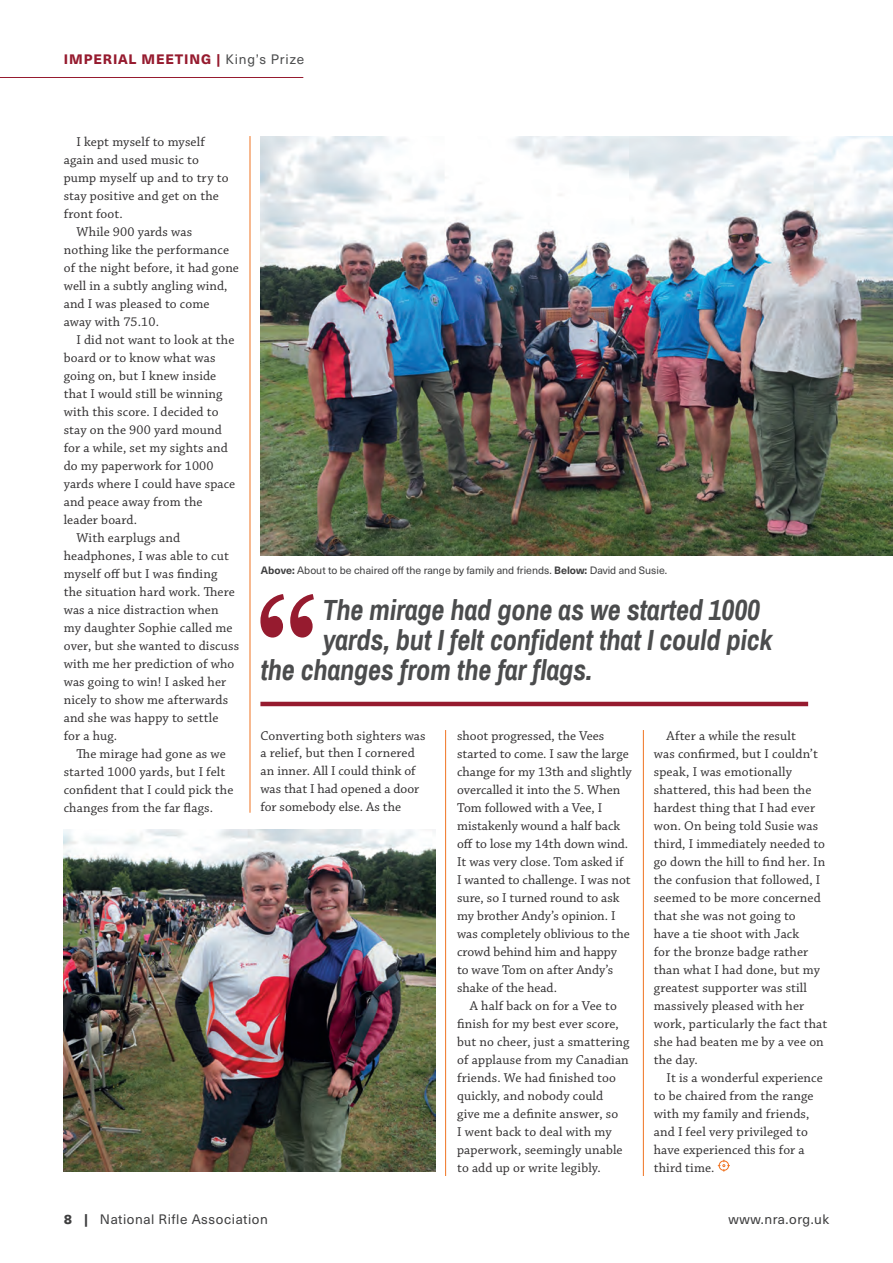
<style>
.page{position:relative;width:893px;height:1263px;background:#fff}
.page>*{position:absolute;margin:0;border:0;box-sizing:border-box;transform-origin:0 0}
.t1{font:italic 700 28.5px "Archivo Narrow";letter-spacing:-.01em;color:#4b4c4d}
.t2{font:13.5px/18px "Chaparral Pro";letter-spacing:.01em;color:#312f30}
.t3{font:13.5px "Neue Haas Unica W1 G";letter-spacing:.04em;color:#3e3e3f}
.t4{font:800 13.5px "Neue Haas Unica W1 G";letter-spacing:.07em;color:#961b2f}
.t5{font:10.5px "Neue Haas Unica W1 G";color:#3e3e3f}
.s1{font-weight:400;color:#4b4c4d}
.s2{font-weight:700}
.s3{font-weight:800}
</style>
<div class="page">
<img style="left:260px;top:136px;width:633px;height:420px">
<img style="left:64px;top:830px;width:372px;height:341px">
<hr style="left:260px;top:702px;width:548px;height:4px;background:#961b2f">
<svg style="left:260px;top:594px;width:54px;height:43px"></svg>
<svg style="left:718px;top:1159px;width:12px;height:13px"></svg>
<hr style="left:445px;top:730px;width:1px;height:446px;background:#f07422">
<hr style="left:250px;top:136px;width:1px;height:677px;background:#f07422">
<hr style="left:643px;top:730px;width:1px;height:446px;background:#f07422">
<hr style="left:0;top:77px;width:303px;height:1px;background:#961b2f">
<p class="t4" style="left:64px;top:49px;width:242px">IMPERIAL MEETING | <span class="s1">King’s Prize</span></p>
<p class="t2" style="left:76px;top:133px;width:130px">I kept myself to myself</p>
<p class="t2" style="left:64px;top:151px;width:137px">again and used music to</p>
<p class="t2" style="left:64px;top:169px;width:166px">pump myself up and to try to</p>
<p class="t2" style="left:64px;top:187px;width:157px">stay positive and get on the</p>
<p class="t2" style="left:64px;top:205px;width:61px">front foot.</p>
<p class="t2" style="left:76px;top:223px;width:117px">While 900 yards was</p>
<p class="t2" style="left:64px;top:241px;width:167px">nothing like the performance</p>
<p class="t2" style="left:64px;top:259px;width:177px">of the night before, it had gone</p>
<p class="t2" style="left:64px;top:277px;width:165px">well in a subtly angling wind,</p>
<p class="t2" style="left:64px;top:295px;width:147px">and I was pleased to come</p>
<p class="t2" style="left:64px;top:313px;width:97px">away with 75.10.</p>
<p class="t2" style="left:76px;top:331px;width:159px">I did not want to look at the</p>
<p class="t2" style="left:64px;top:349px;width:153px">board or to know what was</p>
<p class="t2" style="left:64px;top:367px;width:154px">going on, but I knew inside</p>
<p class="t2" style="left:64px;top:385px;width:160px">that I would still be winning</p>
<p class="t2" style="left:64px;top:403px;width:156px">with this score. I decided to</p>
<p class="t2" style="left:64px;top:421px;width:160px">stay on the 900 yard mound</p>
<p class="t2" style="left:64px;top:439px;width:166px">for a while, set my sights and</p>
<p class="t2" style="left:64px;top:457px;width:151px">do my paperwork for 1000</p>
<p class="t2" style="left:64px;top:475px;width:173px">yards where I could have space</p>
<p class="t2" style="left:64px;top:493px;width:140px">and peace away from the</p>
<p class="t2" style="left:64px;top:511px;width:75px">leader board.</p>
<p class="t2" style="left:76px;top:529px;width:105px">With earplugs and</p>
<p class="t2" style="left:64px;top:547px;width:167px">headphones, I was able to cut</p>
<p class="t2" style="left:64px;top:565px;width:155px">myself off but I was finding</p>
<p class="t2" style="left:64px;top:583px;width:172px">the situation hard work. There</p>
<p class="t2" style="left:64px;top:601px;width:156px">was a nice distraction when</p>
<p class="t2" style="left:64px;top:619px;width:170px">my daughter Sophie called me</p>
<p class="t2" style="left:64px;top:637px;width:177px">over, but she wanted to discuss</p>
<p class="t2" style="left:64px;top:655px;width:172px">with me her prediction of who</p>
<p class="t2" style="left:64px;top:673px;width:164px">was going to win! I asked her</p>
<p class="t2" style="left:64px;top:691px;width:166px">nicely to show me afterwards</p>
<p class="t2" style="left:64px;top:709px;width:156px">and she was happy to settle</p>
<p class="t2" style="left:64px;top:727px;width:55px">for a hug.</p>
<p class="t2" style="left:76px;top:745px;width:151px">The mirage had gone as we</p>
<p class="t2" style="left:64px;top:763px;width:163px">started 1000 yards, but I felt</p>
<p class="t2" style="left:64px;top:781px;width:171px">confident that I could pick the</p>
<p class="t2" style="left:64px;top:799px;width:151px">changes from the far flags.</p>
<p class="t5" style="left:261px;top:562px;width:408px"><span class="s2">Above:</span> About to be chaired off the range by family and friends. <span class="s2">Below:</span> David and Susie.</p>
<h1 class="t1" style="left:322px;top:590px;width:439px">The mirage had gone as we started 1000</h1>
<h1 class="t1" style="left:322px;top:620px;width:452px">yards, but I felt confident that I could pick</h1>
<h1 class="t1" style="left:260px;top:650px;width:333px">the changes from the far flags.</h1>
<p class="t2" style="left:260px;top:727px;width:167px">Converting both sighters was a relief, but then I cornered an inner. All I could think of was that I had opened a door for somebody else. As the</p>
<p class="t2" style="left:457px;top:727px;width:176px">shoot progressed, the Vees started to come. I saw the large change for my 13th and slightly overcalled it into the 5. When<br>Tom followed with a Vee, I mistakenly wound a half back off to lose my 14th down wind.<br>It was very close. Tom asked if<br>I wanted to challenge. I was not sure, so I turned round to ask my brother Andy’s opinion. I was completely oblivious to the crowd behind him and happy to wave Tom on after Andy’s shake of the head.</p>
<p class="t2" style="left:457px;top:997px;width:174px;text-indent:13px">A half back on for a Vee to finish for my best ever score, but no cheer, just a smattering of applause from my Canadian friends. We had finished too quickly, and nobody could<br>give me a definite answer, so<br>I went back to deal with my paperwork, seemingly unable to add up or write legibly.</p>
<p class="t2" style="left:654px;top:727px;width:175px;text-indent:13px">After a while the result<br>was confirmed, but I couldn’t speak, I was emotionally shattered, this had been the hardest thing that I had ever won. On being told Susie was third, I immediately needed to go down the hill to find her. In the confusion that followed, I seemed to be more concerned that she was not going to<br>have a tie shoot with Jack<br>for the bronze badge rather than what I had done, but my greatest supporter was still massively pleased with her work, particularly the fact that she had beaten me by a vee on the day.</p>
<p class="t2" style="left:654px;top:1069px;width:170px;text-indent:13px">It is a wonderful experience to be chaired from the range with my family and friends, and I feel very privileged to have experienced this for a third time.</p>
<p class="t3" style="left:64px;top:1209px;width:206px"><span class="s3">8 |</span> National Rifle Association</p>
<p class="t3" style="left:729px;top:1209px;width:102px">www.nra.org.uk</p>
</div>
